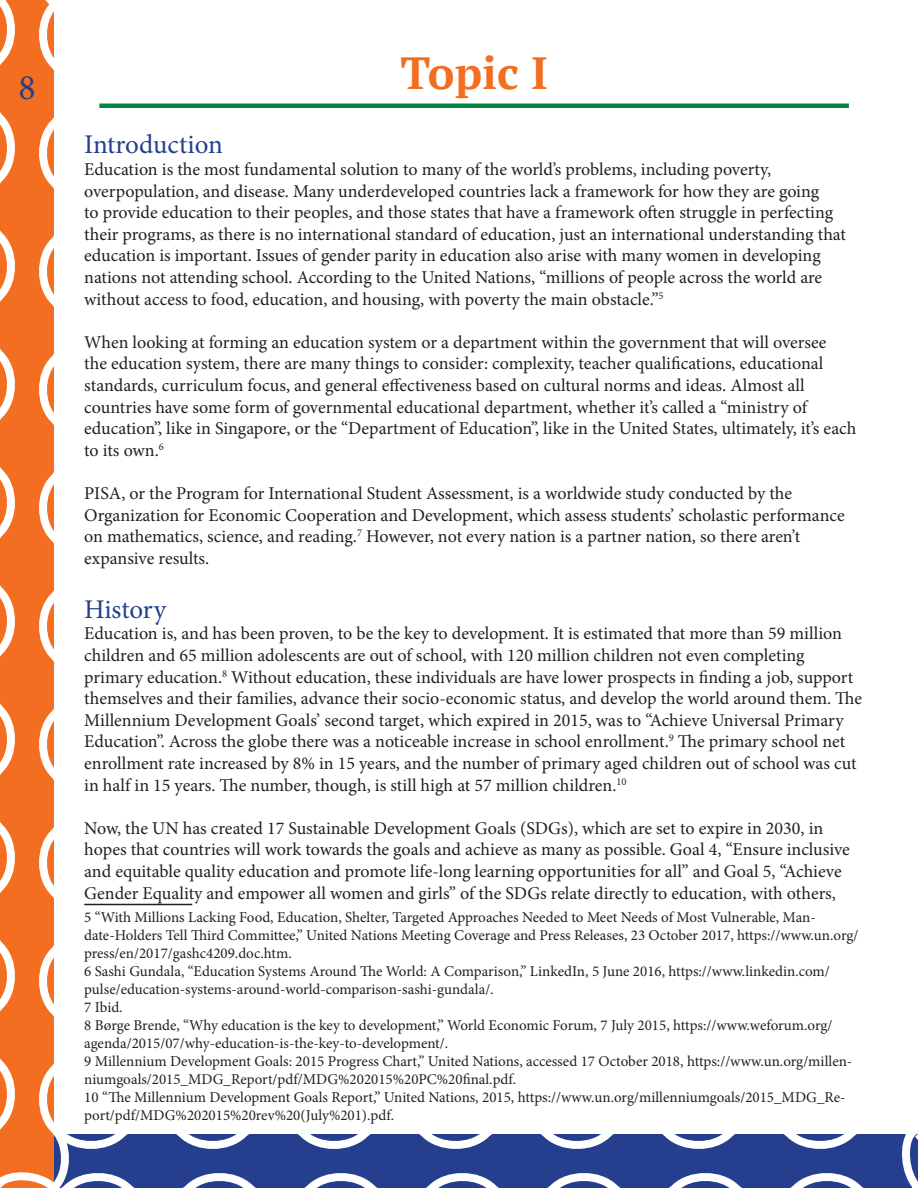
<style>
.page{position:relative;width:918px;height:1188px;background:#fff}
.page>*{position:absolute;margin:0;border:0;box-sizing:border-box;transform-origin:0 0}
.t1{font:700 45px "PT Serif";color:#f36e21}
.t2{font:36px "Minion Pro";color:#253f8e}
.t3{font:27px "Minion Pro";letter-spacing:-.005em;color:#253f8e}
.t4{font:18px/21.6px "Minion Pro";color:#231f20}
.t5{font:15px/18px "Minion Pro";color:#231f20}
</style>
<div class="page">
<svg style="left:80px;top:1134px;width:827px;height:54px;background:#485da0"></svg>
<svg style="left:907px;top:1134px;width:11px;height:54px"></svg>
<svg style="left:0;top:0;width:80px;height:1188px"></svg>
<hr style="left:84px;top:904px;width:108px;height:1px;background:#231f20">
<div style="left:99px;top:103px;width:750px;height:5px;background:#028743"></div>
<h2 class="t2" style="left:18px;top:63px;width:19px">8</h2>
<p class="t1" style="left:401px;top:43px;width:149px">Topic I</p>
<p class="t3" style="left:84px;top:127px;width:140px">Introduction</p>
<p class="t4" style="left:84px;top:159px;width:763px">Education is the most fundamental solution to many of the world’s problems, including poverty, overpopulation, and disease. Many underdeveloped countries lack a framework for how they are going<br>to provide education to their peoples, and those states that have a framework often struggle in perfecting their programs, as there is no international standard of education, just an international understanding that education is important. Issues of gender parity in education also arise with many women in developing nations not attending school. According to the United Nations, “millions of people across the world are without access to food, education, and housing, with poverty the main obstacle.”<sup>5</sup></p>
<p class="t4" style="left:84px;top:331px;width:774px">When looking at forming an education system or a department within the government that will oversee<br>the education system, there are many things to consider: complexity, teacher qualifications, educational standards, curriculum focus, and general effectiveness based on cultural norms and ideas. Almost all countries have some form of governmental educational department, whether it’s called a “ministry of education”, like in Singapore, or the “Department of Education”, like in the United States, ultimately, it’s each to its own.<sup>6</sup></p>
<p class="t4" style="left:84px;top:483px;width:762px">PISA, or the Program for International Student Assessment, is a worldwide study conducted by the Organization for Economic Cooperation and Development, which assess students’ scholastic performance on mathematics, science, and reading.<sup>7</sup> However, not every nation is a partner nation, so there aren’t expansive results.</p>
<p class="t3" style="left:84px;top:591px;width:83px">History</p>
<p class="t4" style="left:84px;top:623px;width:779px">Education is, and has been proven, to be the key to development. It is estimated that more than 59 million children and 65 million adolescents are out of school, with 120 million children not even completing primary education.<sup>8</sup> Without education, these individuals are have lower prospects in finding a job, support themselves and their families, advance their socio-economic status, and develop the world around them. The Millennium Development Goals’ second target, which expired in 2015, was to “Achieve Universal Primary Education”. Across the globe there was a noticeable increase in school enrollment.<sup>9</sup> The primary school net enrollment rate increased by 8% in 15 years, and the number of primary aged children out of school was cut in half in 15 years. The number, though, is still high at 57 million children.<sup>10</sup></p>
<p class="t4" style="left:84px;top:817px;width:767px">Now, the UN has created 17 Sustainable Development Goals (SDGs), which are set to expire in 2030, in hopes that countries will work towards the goals and achieve as many as possible. Goal 4, “Ensure inclusive and equitable quality education and promote life-long learning opportunities for all” and Goal 5, “Achieve Gender Equality and empower all women and girls” of the SDGs relate directly to education, with others,</p>
<p class="t5" style="left:84px;top:909px;width:776px">5 “With Millions Lacking Food, Education, Shelter, Targeted Approaches Needed to Meet Needs of Most Vulnerable, Man&shy;date‑Holders Tell Third Committee,” United Nations Meeting Coverage and Press Releases, 23 October 2017, https://www.un.org/ press/en/2017/gashc4209.doc.htm.</p>
<p class="t5" style="left:84px;top:963px;width:747px">6 Sashi Gundala, “Education Systems Around The World: A Comparison,” LinkedIn, 5 June 2016, https://www.linkedin.com/ pulse/education-systems-around-world-comparison-sashi-gundala/.</p>
<p class="t5" style="left:84px;top:999px;width:40px">7 Ibid.</p>
<p class="t5" style="left:84px;top:1017px;width:750px">8 Børge Brende, “Why education is the key to development,” World Economic Forum, 7 July 2015, https://www.weforum.org/ agenda/2015/07/why-education-is-the-key-to-development/.</p>
<p class="t5" style="left:84px;top:1053px;width:770px">9 Millennium Development Goals: 2015 Progress Chart,” United Nations, accessed 17 October 2018, https://www.un.org/millen&shy;niumgoals/2015_MDG_Report/pdf/MDG%202015%20PC%20final.pdf.</p>
<p class="t5" style="left:84px;top:1089px;width:763px">10 “The Millennium Development Goals Report,” United Nations, 2015, https://www.un.org/millenniumgoals/2015_MDG_Re&shy;port/pdf/MDG%202015%20rev%20(July%201).pdf.</p>
</div>
